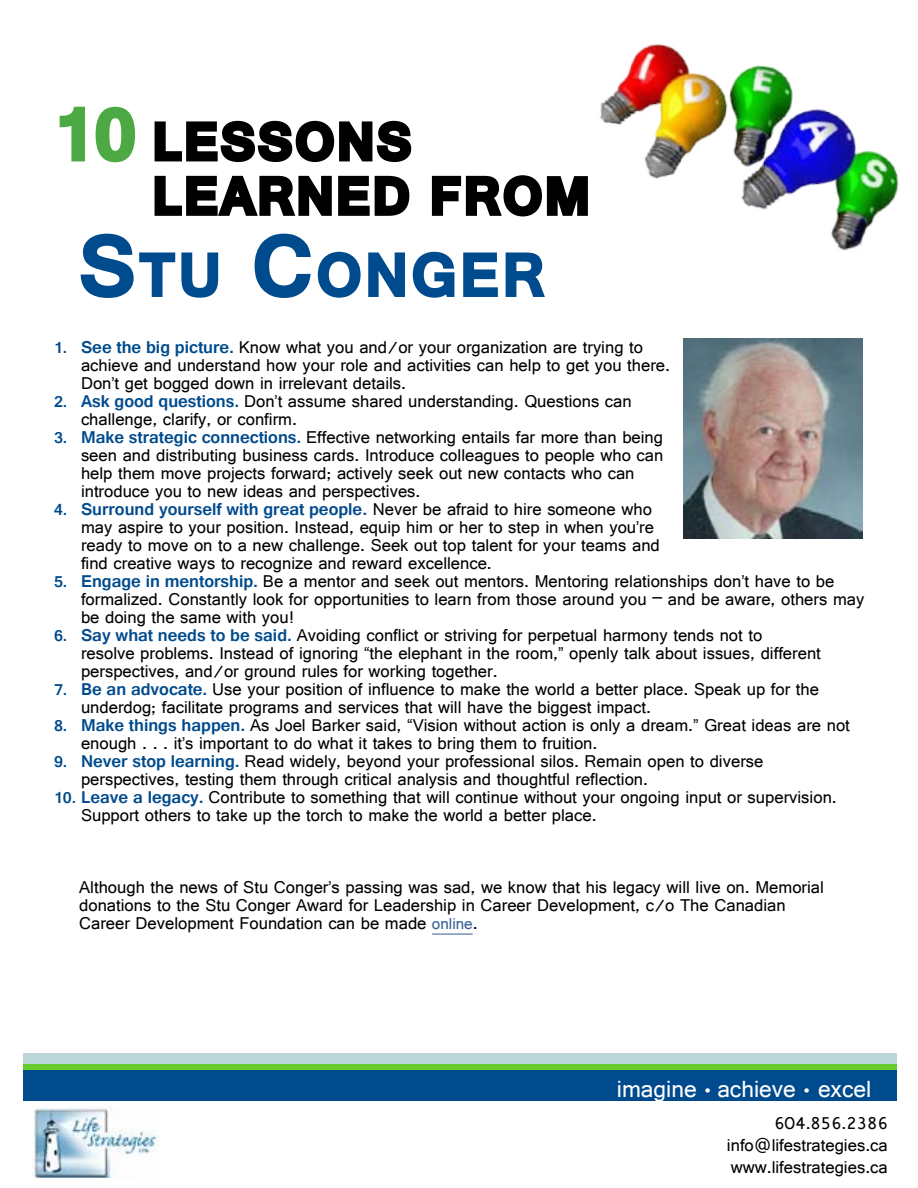
<style>
.page{position:relative;width:918px;height:1188px;background:#fff}
.page>*{position:absolute;margin:0;border:0;box-sizing:border-box;transform-origin:0 0}
.t1{font:700 63px "Gautami";letter-spacing:.055em;color:#004b8d}
.t2{font:700 54px "Gautami";letter-spacing:.06em;color:#000}
.t3{font:24.6px "Gautami";color:#fff}
.t4{font:18px/18px "Gautami";color:#000}
.s1{font-size:75px;color:#4da944}
.s2{font-size:90px}
.s3{font-weight:700;font-size:16.5px;color:#004b8d}
.s4{font-weight:700;color:#004b8d}
.s5{font-size:16.5px;color:#365f91}
.s6{font-size:16.35px}
</style>
<div class="page">
<div style="left:23px;top:1053px;width:874px;height:11px;background:#bdd7d8"></div>
<div style="left:23px;top:1070px;width:874px;height:30px;background:#004b8d"></div>
<div style="left:23px;top:1064px;width:874px;height:6px;background:#69ca2b"></div>
<img style="left:33px;top:1108px;width:127px;height:70px">
<img style="left:600px;top:44px;width:299px;height:207px">
<svg style="left:59px;top:106px;width:529px;height:192px"></svg>
<hr style="left:432px;top:934px;width:41px;height:1px;background:#365f91">
<img style="left:684px;top:338px;width:179px;height:200px">
<div style="left:545px;top:166px;width:52px;height:10px;background:#fff"></div>
<h2 class="t2" style="left:54px;top:109px;width:359px"><span class="s1">10</span> LESSONS</h2>
<h2 class="t2" style="left:153px;top:163px;width:438px">LEARNED FROM</h2>
<h1 class="t1" style="left:79px;top:237px;width:467px"><span class="s2">S</span>TU <span class="s2">C</span>ONGER</h1>
<p class="t4" style="left:81px;top:338px;width:591px;text-indent:-27px"><span class="s3">1.</span> <span class="s4">See the big picture.</span> Know what you and/or your organization are trying to achieve and understand how your role and activities can help to get you there.<br>Don’t get bogged down in irrelevant details.</p>
<p class="t4" style="left:81px;top:392px;width:552px;text-indent:-27px"><span class="s3">2.</span> <span class="s4">Ask good questions.</span> Don’t assume shared understanding. Questions can challenge, clarify, or confirm.</p>
<p class="t4" style="left:81px;top:428px;width:584px;text-indent:-27px"><span class="s3">3.</span> <span class="s4">Make strategic connections.</span> Effective networking entails far more than being seen and distributing business cards. Introduce colleagues to people who can help them move projects forward; actively seek out new contacts who can introduce you to new ideas and perspectives.</p>
<p class="t4" style="left:81px;top:500px;width:580px;text-indent:-27px"><span class="s3">4.</span> <span class="s4">Surround yourself with great people.</span> Never be afraid to hire someone who may aspire to your position. Instead, equip him or her to step in when you’re ready to move on to a new challenge. Seek out top talent for your teams and find creative ways to recognize and reward excellence.</p>
<p class="t4" style="left:81px;top:572px;width:785px;text-indent:-27px"><span class="s3">5.</span> <span class="s4">Engage in mentorship.</span> Be a mentor and seek out mentors. Mentoring relationships don’t have to be formalized. Constantly look for opportunities to learn from those around you – and be aware, others may be doing the same with you!</p>
<p class="t4" style="left:81px;top:626px;width:741px;text-indent:-27px"><span class="s3">6.</span> <span class="s4">Say what needs to be said.</span> Avoiding conflict or striving for perpetual harmony tends not to<br>resolve problems. Instead of ignoring “the elephant in the room,” openly talk about issues, different perspectives, and/or ground rules for working together.</p>
<p class="t4" style="left:81px;top:680px;width:740px;text-indent:-27px"><span class="s3">7.</span> <span class="s4">Be an advocate.</span> Use your position of influence to make the world a better place. Speak up for the underdog; facilitate programs and services that will have the biggest impact.</p>
<p class="t4" style="left:81px;top:716px;width:770px;text-indent:-27px"><span class="s3">8.</span> <span class="s4">Make things happen.</span> As Joel Barker said, “Vision without action is only a dream.” Great ideas are not enough . . . it’s important to do what it takes to bring them to fruition.</p>
<p class="t4" style="left:81px;top:752px;width:684px;text-indent:-27px"><span class="s3">9.</span> <span class="s4">Never stop learning.</span> Read widely, beyond your professional silos. Remain open to diverse perspectives, testing them through critical analysis and thoughtful reflection.</p>
<p class="t4" style="left:81px;top:788px;width:757px;text-indent:-27px"><span class="s3">10.</span> <span class="s4">Leave a legacy.</span> Contribute to something that will continue without your ongoing input or supervision.<br>Support others to take up the torch to make the world a better place.</p>
<p class="t4" style="left:79px;top:878px;width:746px">Although the news of Stu Conger’s passing was sad, we know that his legacy will live on. Memorial donations to the Stu Conger Award for Leadership in Career Development, c/o The Canadian<br>Career Development Foundation can be made <span class="s5">online</span>.</p>
<h3 class="t3" style="left:617px;top:1074px;width:256px">imagine <span class="s6">•</span> achieve <span class="s6">•</span> excel</h3>
<p class="t4" style="left:727px;top:1112px;width:162px;line-height:21.6px;text-align:justify;text-indent:47px">604.856.2386 info@lifestrategies.ca www.lifestrategies.ca</p>
</div>
